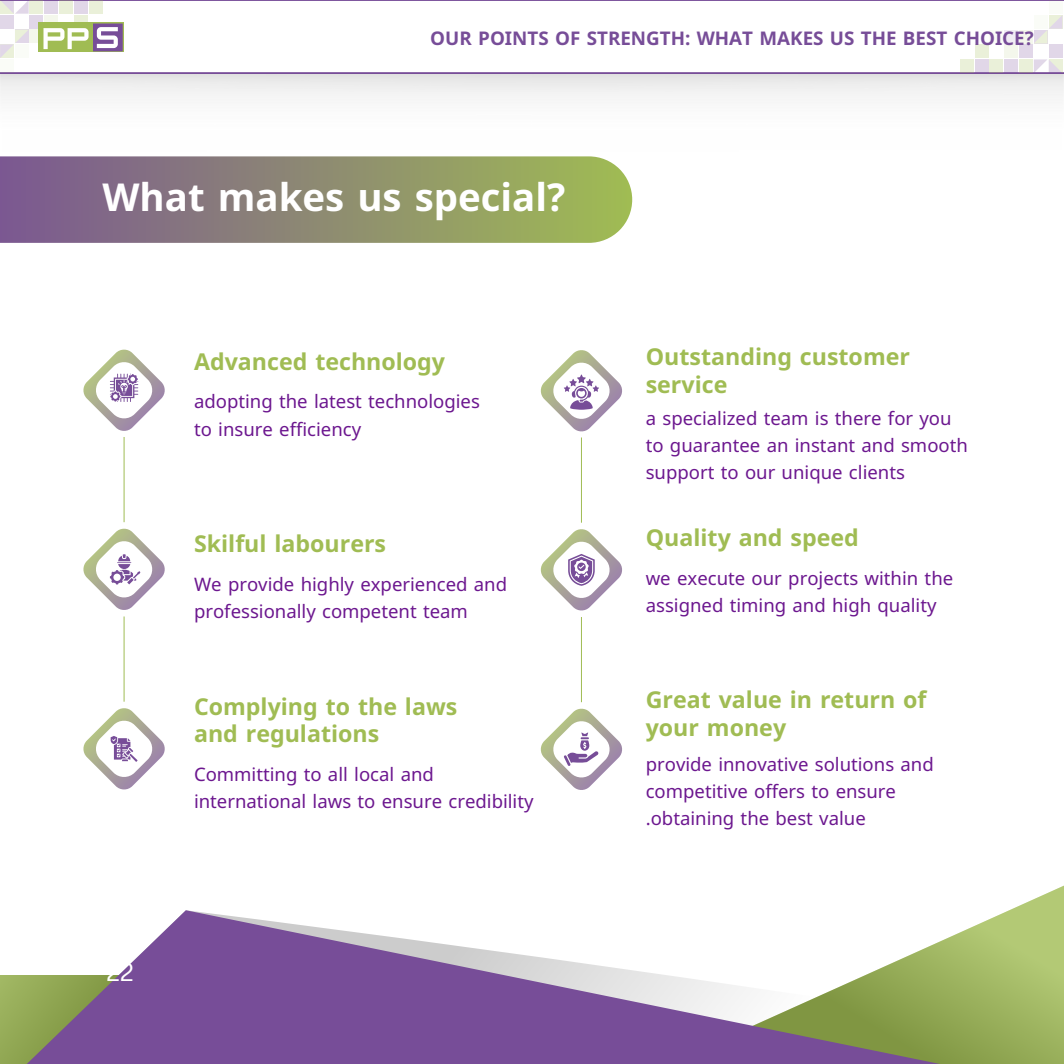
<style>
.page{position:relative;width:1064px;height:1064px;background:#fff}
.page>*{position:absolute;margin:0;border:0;box-sizing:border-box;transform-origin:0 0}
.t1{font:700 38.38px "Noto Sans";color:#fff}
.t2{font:25px "Canva Sans";color:#fff}
.t3{font:700 23.12px/27.2px "Noto Sans";color:#a0bc53}
.t4{font:700 18.75px "Noto Sans";color:#774d98}
.t5{font:18.5px/27.2px "Noto Sans";color:#6c178f}
</style>
<div class="page">
<img style="left:0;top:73px;width:1063px;height:23px">
<svg style="left:0;top:0;width:1063px;height:73px"></svg>
<div style="left:30px;top:30px;width:13px;height:13px;background:#f4f7ec"></div>
<svg style="left:44px;top:15px;width:14px;height:8px"></svg>
<div style="left:30px;top:0;width:13px;height:14px;background:#eaf0d9"></div>
<div style="left:0;top:15px;width:14px;height:13px;background:#e1d7e8"></div>
<div style="left:0;top:59px;width:14px;height:14px;background:#fafcf7"></div>
<div style="left:30px;top:15px;width:13px;height:13px;background:#e1d7e8"></div>
<div style="left:44px;top:0;width:14px;height:14px;background:#e1d7e8"></div>
<svg style="left:74px;top:15px;width:13px;height:8px"></svg>
<div style="left:89px;top:0;width:13px;height:14px;background:#eaf0d9"></div>
<div style="left:59px;top:0;width:14px;height:14px;background:#eaf0d9"></div>
<div style="left:74px;top:0;width:14px;height:14px;background:#e1d7e8"></div>
<svg style="left:0;top:0;width:29px;height:14px"></svg>
<svg style="left:0;top:30px;width:29px;height:28px"></svg>
<div style="left:1018px;top:30px;width:14px;height:13px;background:#f4f7ec"></div>
<div style="left:1004px;top:45px;width:13px;height:13px;background:#f4f7ec"></div>
<div style="left:1018px;top:59px;width:14px;height:14px;background:#eaf0d9"></div>
<div style="left:1048px;top:45px;width:13px;height:13px;background:#e1d7e8"></div>
<div style="left:1048px;top:0;width:13px;height:14px;background:#fafcf7"></div>
<div style="left:1018px;top:45px;width:14px;height:13px;background:#e1d7e8"></div>
<div style="left:1004px;top:59px;width:13px;height:14px;background:#e1d7e8"></div>
<div style="left:974px;top:45px;width:14px;height:13px;background:#eaf0d9"></div>
<div style="left:959px;top:59px;width:14px;height:14px;background:#eaf0d9"></div>
<div style="left:989px;top:30px;width:13px;height:13px;background:#fafcf7"></div>
<div style="left:989px;top:59px;width:13px;height:14px;background:#eaf0d9"></div>
<div style="left:1004px;top:30px;width:13px;height:13px;background:#f0ecf4"></div>
<div style="left:974px;top:59px;width:14px;height:14px;background:#e1d7e8"></div>
<svg style="left:1033px;top:59px;width:28px;height:14px"></svg>
<svg style="left:1033px;top:15px;width:28px;height:28px"></svg>
<svg style="left:38px;top:23px;width:85px;height:29px"></svg>
<svg style="left:1010px;top:886px;width:53px;height:24px"></svg>
<svg style="left:0;top:910px;width:1063px;height:153px"></svg>
<hr style="left:581px;top:437px;width:1px;height:85px;background:#a0bc53">
<hr style="left:581px;top:617px;width:1px;height:85px;background:#a0bc53">
<hr style="left:124px;top:437px;width:1px;height:85px;background:#a0bc53">
<hr style="left:124px;top:616px;width:1px;height:85px;background:#a0bc53">
<svg style="left:0;top:156px;width:632px;height:87px;background:#8f8b75"></svg>
<svg style="left:540px;top:350px;width:82px;height:81px"></svg>
<svg style="left:540px;top:529px;width:82px;height:81px"></svg>
<svg style="left:540px;top:708px;width:82px;height:82px"></svg>
<svg style="left:83px;top:349px;width:82px;height:82px"></svg>
<svg style="left:83px;top:528px;width:82px;height:82px"></svg>
<svg style="left:83px;top:708px;width:82px;height:81px"></svg>
<p class="t4" style="left:430px;top:25px;width:604px">OUR POINTS OF STRENGTH: WHAT MAKES US THE BEST CHOICE?</p>
<h1 class="t1" style="left:102px;top:170px;width:464px">What makes us special?</h1>
<p class="t3" style="left:194px;top:347px;width:252px">Advanced technology</p>
<p class="t5" style="left:194px;top:387px;width:287px">adopting the latest technologies to insure efficiency</p>
<p class="t3" style="left:194px;top:529px;width:193px">Skilful labourers</p>
<p class="t5" style="left:194px;top:570px;width:314px">We provide highly experienced and professionally competent team</p>
<p class="t3" style="left:194px;top:692px;width:265px">Complying to the laws and regulations</p>
<h2 class="t2" style="left:106px;top:954px;width:29px">22</h2>
<p class="t5" style="left:194px;top:759px;width:341px">Committing to all local and international laws to ensure credibility</p>
<p class="t3" style="left:645px;top:343px;width:266px">Outstanding customer service</p>
<p class="t5" style="left:645px;top:403px;width:323px">a specialized team is there for you to guarantee an instant and smooth support to our unique clients</p>
<p class="t3" style="left:645px;top:523px;width:214px">Quality and speed</p>
<p class="t5" style="left:645px;top:564px;width:309px">we execute our projects within the assigned timing and high quality</p>
<p class="t3" style="left:645px;top:685px;width:282px">Great value in return of your money</p>
<p class="t5" style="left:645px;top:749px;width:289px">provide innovative solutions and competitive offers to ensure .obtaining the best value</p>
</div>
